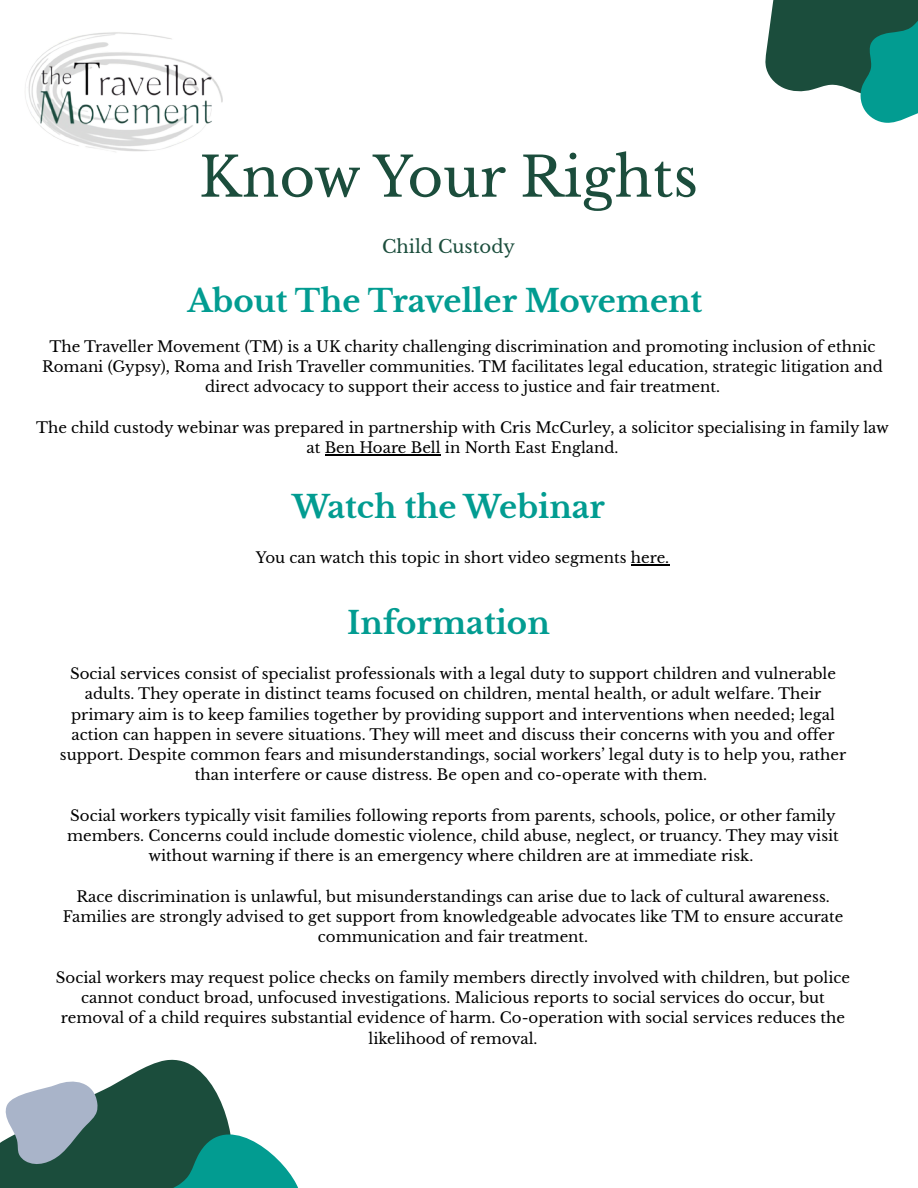
<style>
.page{position:relative;width:918px;height:1188px;background:#fff}
.page>*{position:absolute;margin:0;border:0;box-sizing:border-box;transform-origin:0 0}
.t1{font:54.75px "Libre Baskerville";color:#1b4d3c}
.t2{font:700 30.9px "Libre Baskerville";color:#029c91}
.t3{font:18px "Libre Baskerville";color:#1b4d3c}
.t4{font:15px/20.2px "Libre Baskerville";color:#000;text-align:center}
</style>
<div class="page">
<img style="left:25px;top:32px;width:198px;height:120px">
<hr style="left:325px;top:454px;width:116px;height:1px;background:#000">
<hr style="left:631px;top:564px;width:38px;height:2px;background:#000">
<svg style="left:765px;top:0;width:153px;height:123px"></svg>
<svg style="left:0;top:1059px;width:298px;height:129px"></svg>
<h1 class="t1" style="left:199px;top:144px;width:500px">Know Your Rights</h1>
<p class="t3" style="left:382px;top:236px;width:135px">Child Custody</p>
<p class="t2" style="left:188px;top:282px;width:516px">About The Traveller Movement</p>
<h3 class="t4" style="left:42px;top:336px;width:842px">The Traveller Movement (TM) is a UK charity challenging discrimination and promoting inclusion of ethnic<br>Romani (Gypsy), Roma and Irish Traveller communities. TM facilitates legal education, strategic litigation and direct advocacy to support their access to justice and fair treatment.</h3>
<h2 class="t4" style="left:36px;top:417px;width:855px">The child custody webinar was prepared in partnership with Cris McCurley, a solicitor specialising in family law at Ben Hoare Bell in North East England.</h2>
<p class="t2" style="left:292px;top:488px;width:314px">Watch the Webinar</p>
<h2 class="t4" style="left:256px;top:548px;width:415px">You can watch this topic in short video segments here.</h2>
<p class="t2" style="left:347px;top:604px;width:204px">Information</p>
<h2 class="t4" style="left:60px;top:664px;width:788px">Social services consist of specialist professionals with a legal duty to support children and vulnerable adults. They operate in distinct teams focused on children, mental health, or adult welfare. Their primary aim is to keep families together by providing support and interventions when needed; legal action can happen in severe situations. They will meet and discuss their concerns with you and offer support. Despite common fears and misunderstandings, social workers’ legal duty is to help you, rather than interfere or cause distress. Be open and co-operate with them.</h2>
<p class="t4" style="left:67px;top:805px;width:773px">Social workers typically visit families following reports from parents, schools, police, or other family members. Concerns could include domestic violence, child abuse, neglect, or truancy. They may visit without warning if there is an emergency where children are at immediate risk.</p>
<p class="t4" style="left:63px;top:886px;width:782px">Race discrimination is unlawful, but misunderstandings can arise due to lack of cultural awareness.<br>Families are strongly advised to get support from knowledgeable advocates like TM to ensure accurate communication and fair treatment.</p>
<p class="t4" style="left:56px;top:967px;width:796px">Social workers may request police checks on family members directly involved with children, but police cannot conduct broad, unfocused investigations. Malicious reports to social services do occur, but removal of a child requires substantial evidence of harm. Co-operation with social services reduces the likelihood of removal.</p>
</div>
